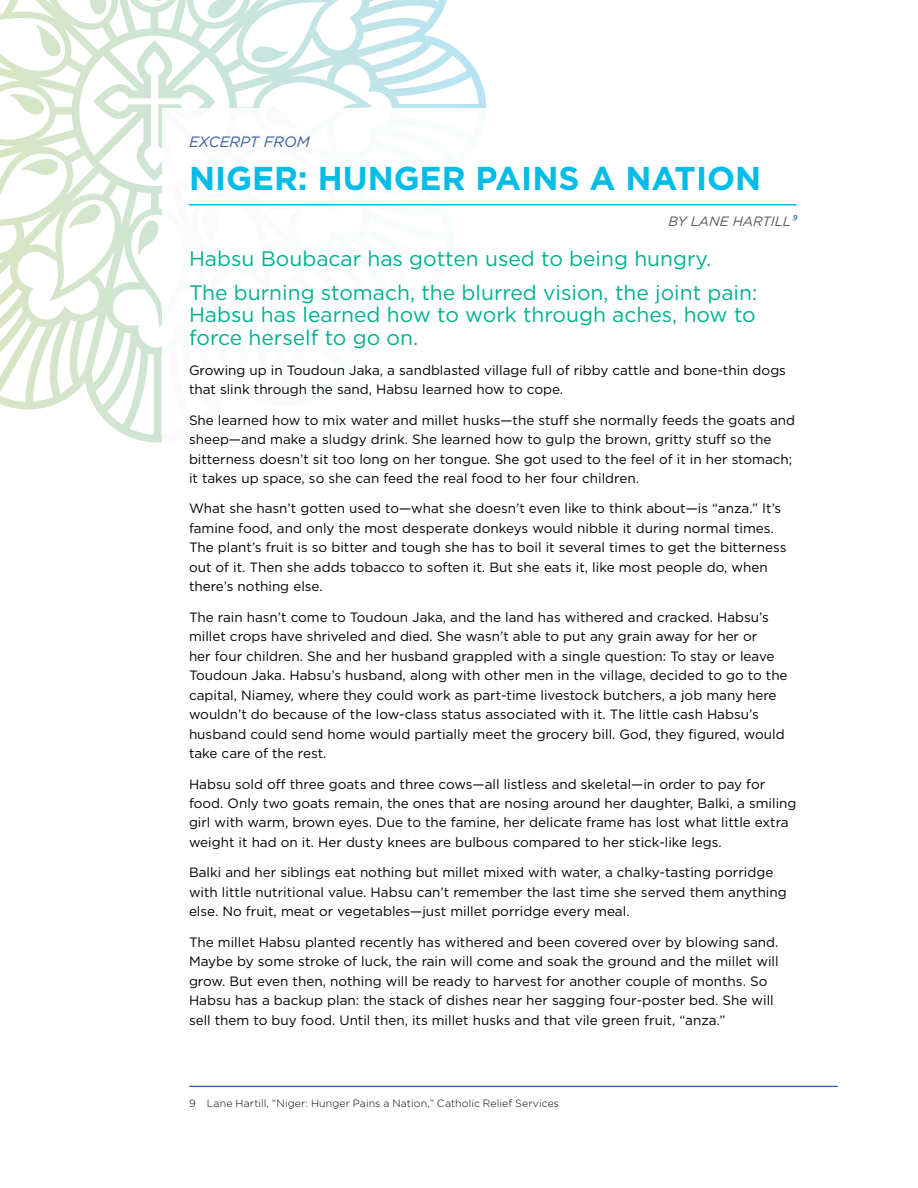
<style>
.page{position:relative;width:918px;height:1188px;background:#fff}
.page>*{position:absolute;margin:0;border:0;box-sizing:border-box;transform-origin:0 0}
.t1{font:700 33px "Gotham";color:#00bce7}
.t2{font:21px/33.3px "Gotham";color:#00b18f}
.t3{font:italic 15px "Gotham";color:#3b5d9b}
.t4{font:13.5px/19.5px "Gotham";color:#000}
.t5{font:italic 13.5px "Gotham";color:#58595b}
.t6{font:300 10.5px "Gotham";letter-spacing:.01em;color:#000}
.s1{color:#00468b}
</style>
<div class="page">
<svg style="left:0;top:0;width:486px;height:442px"></svg>
<div style="left:162px;top:108px;width:683px;height:958px;background:#fff"></div>
<hr style="left:189px;top:204px;width:607px;height:1px;background:#00bce7">
<hr style="left:189px;top:1086px;width:649px;height:1px;background:#00468b">
<p class="t3" style="left:189px;top:132px;width:122px">EXCERPT FROM</p>
<h1 class="t1" style="left:189px;top:157px;width:574px">NIGER: HUNGER PAINS A NATION</h1>
<p class="t5" style="left:669px;top:213px;width:129px">BY LANE HARTILL<span class="s1">9</span></p>
<h2 class="t2" style="left:189px;top:242px;width:570px">Habsu Boubacar has gotten used to being hungry.<br>The burning stomach, the blurred vision, the joint pain:</h2>
<h2 class="t2" style="left:189px;top:303px;width:568px;line-height:22.5px">Habsu has learned how to work through aches, how to force herself to go on.</h2>
<p class="t4" style="left:189px;top:360px;width:599px">Growing up in Toudoun Jaka, a sandblasted village full of ribby cattle and bone-thin dogs that slink through the sand, Habsu learned how to cope.</p>
<p class="t4" style="left:189px;top:410px;width:608px">She learned how to mix water and millet husks—the stuff she normally feeds the goats and sheep—and make a sludgy drink. She learned how to gulp the brown, gritty stuff so the bitterness doesn’t sit too long on her tongue. She got used to the feel of it in her stomach; it takes up space, so she can feed the real food to her four children.</p>
<p class="t4" style="left:189px;top:499px;width:599px">What she hasn’t gotten used to—what she doesn’t even like to think about—is “anza.” It’s famine food, and only the most desperate donkeys would nibble it during normal times.<br>The plant’s fruit is so bitter and tough she has to boil it several times to get the bitterness out of it. Then she adds tobacco to soften it. But she eats it, like most people do, when there’s nothing else.</p>
<p class="t4" style="left:189px;top:607px;width:600px">The rain hasn’t come to Toudoun Jaka, and the land has withered and cracked. Habsu’s millet crops have shriveled and died. She wasn’t able to put any grain away for her or<br>her four children. She and her husband grappled with a single question: To stay or leave Toudoun Jaka. Habsu’s husband, along with other men in the village, decided to go to the capital, Niamey, where they could work as part-time livestock butchers, a job many here wouldn’t do because of the low-class status associated with it. The little cash Habsu’s husband could send home would partially meet the grocery bill. God, they figured, would take care of the rest.</p>
<p class="t4" style="left:189px;top:774px;width:609px">Habsu sold off three goats and three cows—all listless and skeletal—in order to pay for food. Only two goats remain, the ones that are nosing around her daughter, Balki, a smiling girl with warm, brown eyes. Due to the famine, her delicate frame has lost what little extra weight it had on it. Her dusty knees are bulbous compared to her stick-like legs.</p>
<p class="t4" style="left:189px;top:862px;width:599px">Balki and her siblings eat nothing but millet mixed with water, a chalky-tasting porridge with little nutritional value. Habsu can’t remember the last time she served them anything else. No fruit, meat or vegetables—just millet porridge every meal.</p>
<p class="t4" style="left:189px;top:932px;width:591px">The millet Habsu planted recently has withered and been covered over by blowing sand.<br>Maybe by some stroke of luck, the rain will come and soak the ground and the millet will grow. But even then, nothing will be ready to harvest for another couple of months. So Habsu has a backup plan: the stack of dishes near her sagging four-poster bed. She will sell them to buy food. Until then, its millet husks and that vile green fruit, “anza.”</p>
<p class="t6" style="left:189px;top:1096px;width:372px">9 Lane Hartill, “Niger: Hunger Pains a Nation,” Catholic Relief Services</p>
</div>
